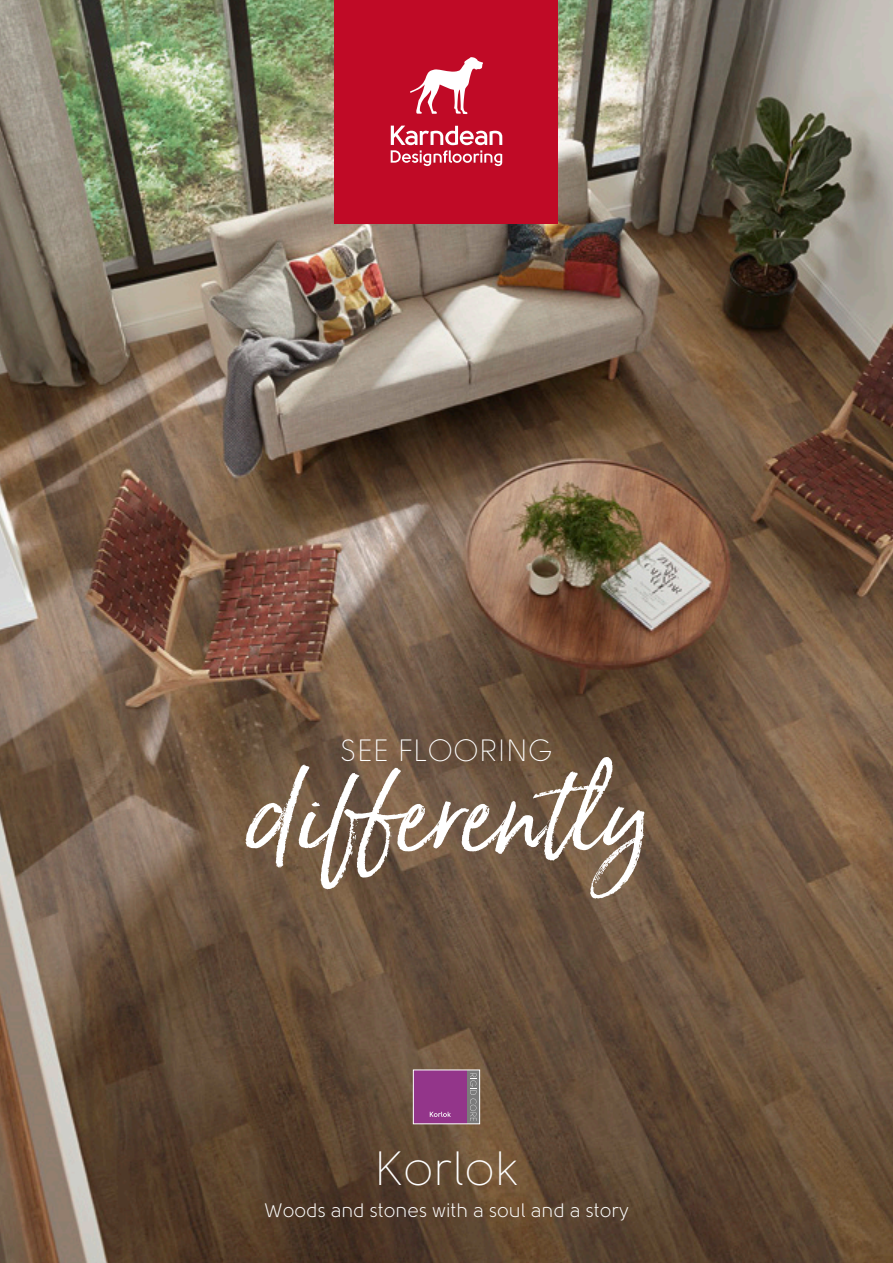
<style>
.page{position:relative;width:893px;height:1263px;background:#fff}
.page>*{position:absolute;margin:0;border:0;box-sizing:border-box;transform-origin:0 0}
.t1{font:100.5px "Born Ready Slanted";color:#fff}
.t2{font:300 48px "Solomon";color:#fff}
.t3{font:300 30.75px "Solomon";color:#fff}
.t4{font:19.5px "Solomon";color:#fff}
</style>
<div class="page">
<img style="left:0;top:0;width:893px;height:1263px">
<div style="left:335px;top:0;width:223px;height:223px;background:#c00a26"></div>
<svg style="left:391px;top:126px;width:111px;height:40px"></svg>
<svg style="left:410px;top:57px;width:73px;height:57px"></svg>
<svg style="left:413px;top:1069px;width:67px;height:55px"></svg>
<p class="t3" style="left:340px;top:735px;width:215px">SEE FLOORING</p>
<p class="t1" style="left:245px;top:754px;width:404px">differently</p>
<p class="t2" style="left:374px;top:1144px;width:147px">Korlok</p>
<p class="t4" style="left:264px;top:1200px;width:366px">Woods and stones with a soul and a story</p>
</div>
